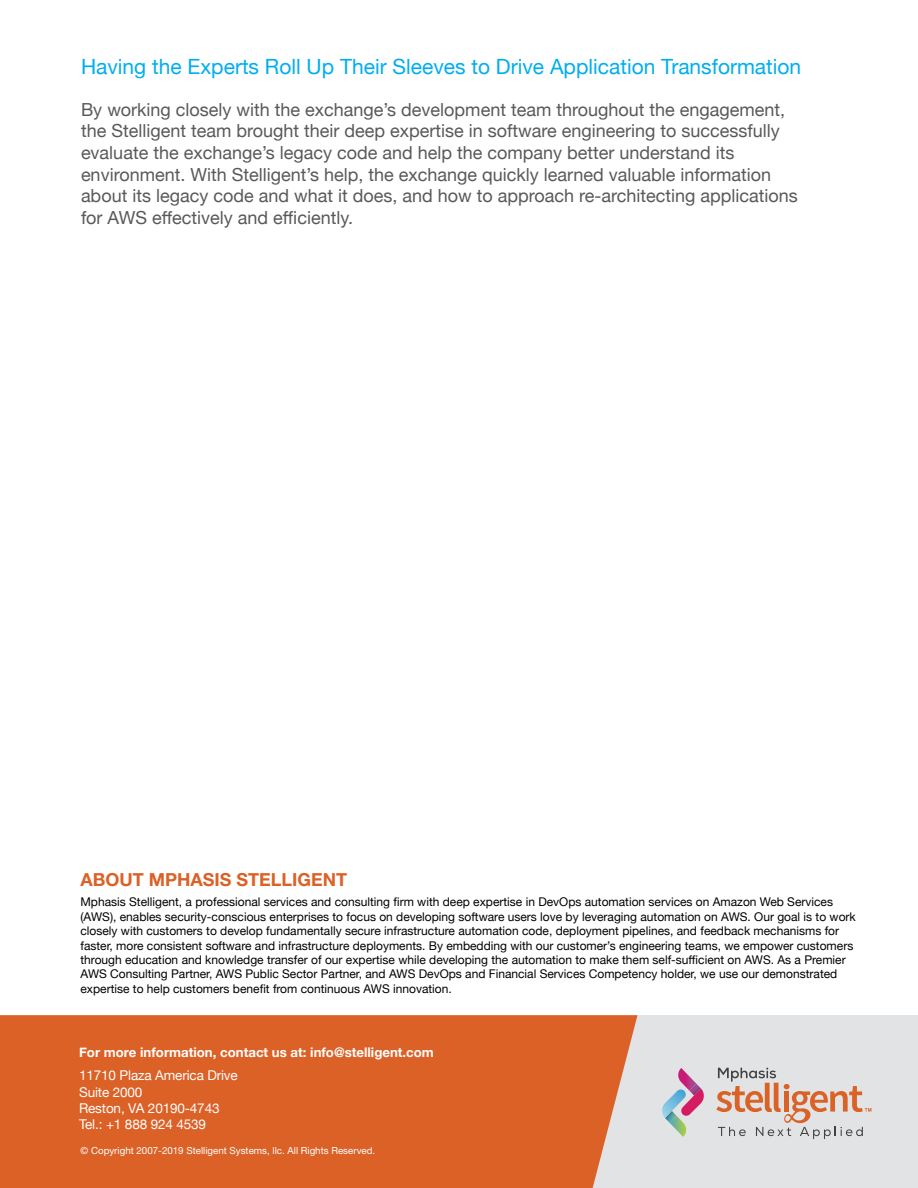
<style>
.page{position:relative;width:918px;height:1188px;background:#fff}
.page>*{position:absolute;margin:0;border:0;box-sizing:border-box;transform-origin:0 0}
.t1{font:21px "Helvetica Neue";color:#00aeef}
.t2{font:18px/21.6px "Helvetica Neue";color:#58595b}
.t3{font:700 18px "Helvetica Neue LT Std";color:#db6127}
.t4{font:13.5px/16.2px "Helvetica Neue";letter-spacing:-.01em;color:#fff}
.t5{font:700 13.2px "Helvetica Neue";color:#fff}
.t6{font:12px/14.4px "Helvetica Neue";color:#000}
.t7{font:9.75px "Helvetica Neue LT Std";color:#fff}
</style>
<div class="page">
<div style="left:0;top:1015px;width:918px;height:173px;background:#e2e3e4"></div>
<div style="left:0;top:1015px;width:638px;height:173px;background:#db6127"></div>
<svg style="left:662px;top:1068px;width:42px;height:69px"></svg>
<svg style="left:716px;top:1068px;width:155px;height:71px"></svg>
<h1 class="t1" style="left:81px;top:51px;width:722px">Having the Experts Roll Up Their Sleeves to Drive Application Transformation</h1>
<p class="t2" style="left:81px;top:100px;width:718px">By working closely with the exchange’s development team throughout the engagement, the Stelligent team brought their deep expertise in software engineering to successfully evaluate the exchange’s legacy code and help the company better understand its environment. With Stelligent’s help, the exchange quickly learned valuable information about its legacy code and what it does, and how to approach re-architecting applications for AWS effectively and efficiently.</p>
<h2 class="t3" style="left:81px;top:868px;width:268px">ABOUT MPHASIS STELLIGENT</h2>
<p class="t6" style="left:81px;top:896px;width:777px">Mphasis Stelligent, a professional services and consulting firm with deep expertise in DevOps automation services on Amazon Web Services (AWS), enables security-conscious enterprises to focus on developing software users love by leveraging automation on AWS. Our goal is to work closely with customers to develop fundamentally secure infrastructure automation code, deployment pipelines, and feedback mechanisms for faster, more consistent software and infrastructure deployments. By embedding with our customer’s engineering teams, we empower customers through education and knowledge transfer of our expertise while developing the automation to make them self-sufficient on AWS. As a Premier AWS Consulting Partner, AWS Public Sector Partner, and AWS DevOps and Financial Services Competency holder, we use our demonstrated expertise to help customers benefit from continuous AWS innovation.</p>
<p class="t5" style="left:79px;top:1042px;width:356px">For more information, contact us at: info@stelligent.com</p>
<p class="t4" style="left:79px;top:1068px;width:160px">11710 Plaza America Drive<br>Suite 2000<br>Reston, VA 20190-4743<br>Tel.: +1 888 924 4539</p>
<p class="t7" style="left:81px;top:1145px;width:296px">© Copyright 2007-2019 Stelligent Systems, llc. All Rights Reserved.</p>
</div>
